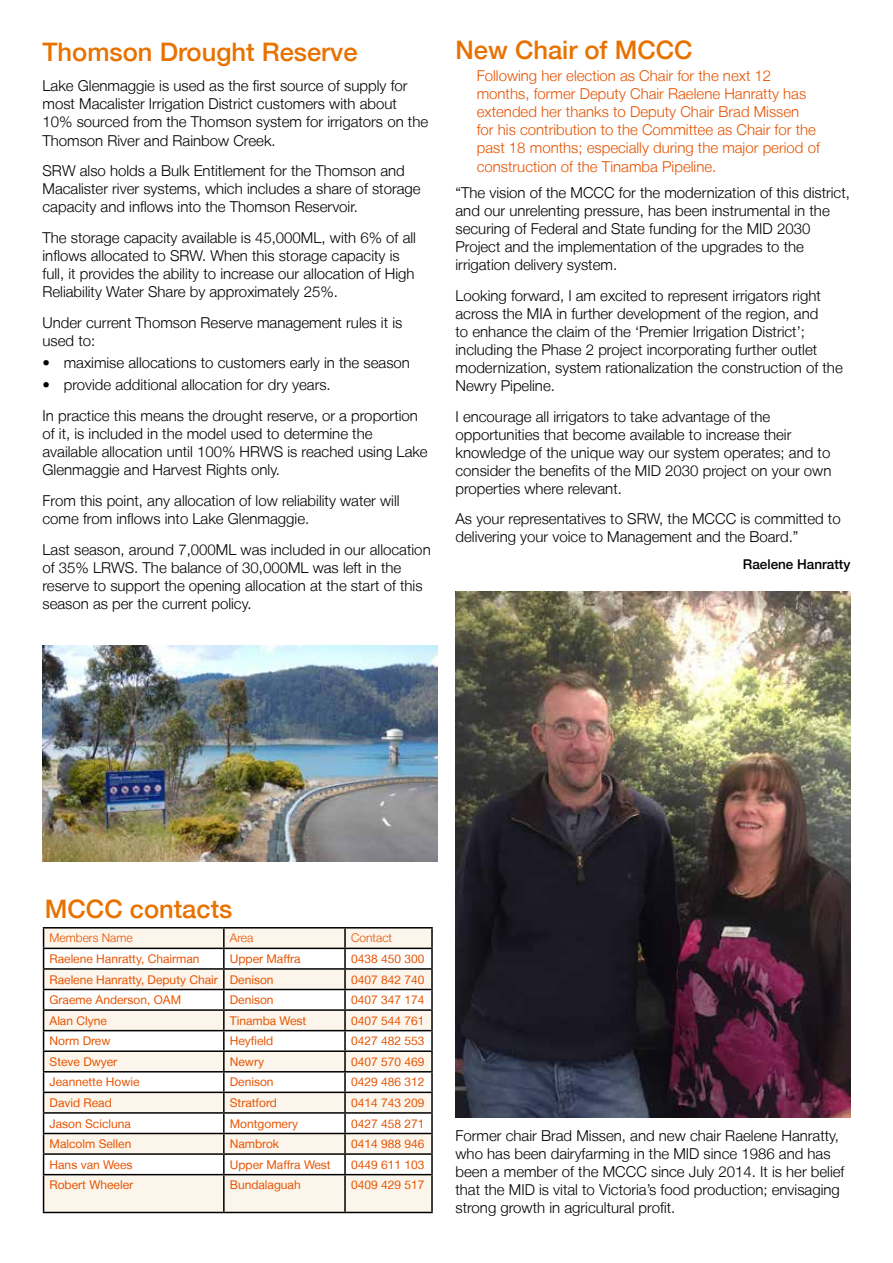
<style>
.page{position:relative;width:893px;height:1263px;background:#fff}
.page>*{position:absolute;margin:0;border:0;box-sizing:border-box;transform-origin:0 0}
.t1{font:500 25.5px "Helvetica Neue LT";color:#e87200}
.t2{font:300 15px/18px "Helvetica Neue LT";color:#000}
.t3{font:300 15px/18px "Helvetica Neue LT";color:#e65300}
.t4{font:500 13.5px "Helvetica Neue LT";color:#000}
.t5{font:12px "Helvetica Neue LT";color:#e65300}
.t6{font:300 12px "Helvetica Neue LT";color:#e65300}
</style>
<div class="page">
<svg style="left:44px;top:928px;width:387px;height:284px;fill:#fcf5eb"></svg>
<hr style="left:43px;top:927px;width:181px;height:1px;background:#000">
<hr style="left:224px;top:927px;width:121px;height:1px;background:#000">
<hr style="left:345px;top:927px;width:88px;height:1px;background:#000">
<hr style="left:43px;top:947px;width:181px;height:2px;background:#000">
<hr style="left:224px;top:947px;width:121px;height:2px;background:#000">
<hr style="left:345px;top:947px;width:88px;height:2px;background:#000">
<hr style="left:43px;top:968px;width:181px;height:2px;background:#000">
<hr style="left:224px;top:968px;width:121px;height:2px;background:#000">
<hr style="left:345px;top:968px;width:88px;height:2px;background:#000">
<hr style="left:43px;top:989px;width:181px;height:1px;background:#000">
<hr style="left:224px;top:989px;width:121px;height:1px;background:#000">
<hr style="left:345px;top:989px;width:88px;height:1px;background:#000">
<hr style="left:43px;top:1009px;width:181px;height:2px;background:#000">
<hr style="left:224px;top:1009px;width:121px;height:2px;background:#000">
<hr style="left:345px;top:1009px;width:88px;height:2px;background:#000">
<hr style="left:43px;top:1030px;width:181px;height:1px;background:#000">
<hr style="left:224px;top:1030px;width:121px;height:1px;background:#000">
<hr style="left:345px;top:1030px;width:88px;height:1px;background:#000">
<hr style="left:43px;top:1050px;width:181px;height:2px;background:#000">
<hr style="left:224px;top:1050px;width:121px;height:2px;background:#000">
<hr style="left:345px;top:1050px;width:88px;height:2px;background:#000">
<hr style="left:43px;top:1071px;width:181px;height:1px;background:#000">
<hr style="left:224px;top:1071px;width:121px;height:1px;background:#000">
<hr style="left:345px;top:1071px;width:88px;height:1px;background:#000">
<hr style="left:43px;top:1091px;width:181px;height:2px;background:#000">
<hr style="left:224px;top:1091px;width:121px;height:2px;background:#000">
<hr style="left:345px;top:1091px;width:88px;height:2px;background:#000">
<hr style="left:43px;top:1112px;width:181px;height:2px;background:#000">
<hr style="left:224px;top:1112px;width:121px;height:2px;background:#000">
<hr style="left:345px;top:1112px;width:88px;height:2px;background:#000">
<hr style="left:43px;top:1133px;width:181px;height:1px;background:#000">
<hr style="left:224px;top:1133px;width:121px;height:1px;background:#000">
<hr style="left:345px;top:1133px;width:88px;height:1px;background:#000">
<hr style="left:43px;top:1153px;width:181px;height:2px;background:#000">
<svg style="left:43px;top:928px;width:1px;height:246px"></svg>
<hr style="left:224px;top:1153px;width:121px;height:2px;background:#000">
<svg style="left:223px;top:928px;width:2px;height:246px"></svg>
<hr style="left:345px;top:1153px;width:88px;height:2px;background:#000">
<svg style="left:344px;top:928px;width:2px;height:246px"></svg>
<svg style="left:431px;top:928px;width:2px;height:246px"></svg>
<hr style="left:43px;top:1174px;width:181px;height:1px;background:#000">
<hr style="left:43px;top:1175px;width:1px;height:37px;background:#000">
<hr style="left:224px;top:1174px;width:121px;height:1px;background:#000">
<hr style="left:223px;top:1175px;width:2px;height:37px;background:#000">
<hr style="left:345px;top:1174px;width:88px;height:1px;background:#000">
<hr style="left:344px;top:1175px;width:2px;height:37px;background:#000">
<hr style="left:431px;top:1175px;width:2px;height:37px;background:#000">
<hr style="left:43px;top:1212px;width:181px;height:1px;background:#000">
<hr style="left:224px;top:1212px;width:121px;height:1px;background:#000">
<hr style="left:345px;top:1212px;width:88px;height:1px;background:#000">
<img style="left:455px;top:592px;width:395px;height:526px">
<img style="left:43px;top:646px;width:394px;height:215px">
<h1 class="t1" style="left:43px;top:36px;width:317px">Thomson Drought Reserve</h1>
<p class="t2" style="left:43px;top:77px;width:387px">Lake Glenmaggie is used as the first source of supply for most Macalister Irrigation District customers with about 10% sourced from the Thomson system for irrigators on the Thomson River and Rainbow Creek.</p>
<p class="t2" style="left:43px;top:162px;width:380px">SRW also holds a Bulk Entitlement for the Thomson and<br>Macalister river systems, which includes a share of storage capacity and inflows into the Thomson Reservoir.</p>
<p class="t2" style="left:43px;top:228px;width:375px">The storage capacity available is 45,000ML, with 6% of all inflows allocated to SRW. When this storage capacity is full, it provides the ability to increase our allocation of High Reliability Water Share by approximately 25%.</p>
<p class="t2" style="left:43px;top:313px;width:361px">Under current Thomson Reserve management rules it is used to:</p>
<p class="t2" style="left:43px;top:353px;width:369px">• maximise allocations to customers early in the season</p>
<p class="t2" style="left:43px;top:369px;width:377px;line-height:30.8px">• provide additional allocation for dry years.<br>In practice this means the drought reserve, or a proportion</p>
<p class="t2" style="left:43px;top:424px;width:387px">of it, is included in the model used to determine the available allocation until 100% HRWS is reached using Lake<br>Glenmaggie and Harvest Rights only.</p>
<p class="t2" style="left:43px;top:491px;width:359px">From this point, any allocation of low reliability water will come from inflows into Lake Glenmaggie.</p>
<p class="t2" style="left:43px;top:540px;width:390px">Last season, around 7,000ML was included in our allocation of 35% LRWS. The balance of 30,000ML was left in the reserve to support the opening allocation at the start of this season as per the current policy.</p>
<h1 class="t1" style="left:455px;top:35px;width:239px">New Chair of MCCC</h1>
<p class="t3" style="left:477px;top:67px;width:345px">Following her election as Chair for the next 12 months, former Deputy Chair Raelene Hanratty has extended her thanks to Deputy Chair Brad Missen for his contribution to the Committee as Chair for the past 18 months; especially during the major period of construction of the Tinamba Pipeline.</p>
<p class="t2" style="left:455px;top:183px;width:396px">“The vision of the MCCC for the modernization of this district, and our unrelenting pressure, has been instrumental in the securing of Federal and State funding for the MID 2030<br>Project and the implementation of the upgrades to the irrigation delivery system.</p>
<p class="t2" style="left:455px;top:286px;width:389px">Looking forward, I am excited to represent irrigators right across the MIA in further development of the region, and<br>to enhance the claim of the ‘Premier Irrigation District’; including the Phase 2 project incorporating further outlet modernization, system rationalization the construction of the Newry Pipeline.</p>
<p class="t2" style="left:455px;top:407px;width:377px">I encourage all irrigators to take advantage of the opportunities that become available to increase their knowledge of the unique way our system operates; and to consider the benefits of the MID 2030 project on your own properties where relevant.</p>
<p class="t2" style="left:455px;top:510px;width:387px">As your representatives to SRW, the MCCC is committed to delivering your voice to Management and the Board.”</p>
<p class="t4" style="left:743px;top:556px;width:109px">Raelene Hanratty</p>
<h1 class="t1" style="left:45px;top:894px;width:189px">MCCC contacts</h1>
<p class="t6" style="left:50px;top:931px;width:85px">Members Name</p>
<p class="t6" style="left:230px;top:931px;width:25px">Area</p>
<p class="t6" style="left:351px;top:931px;width:43px">Contact</p>
<p class="t5" style="left:50px;top:951px;width:152px">Raelene Hanratty, Chairman</p>
<p class="t5" style="left:230px;top:951px;width:72px">Upper Maffra</p>
<p class="t5" style="left:351px;top:951px;width:75px">0438 450 300</p>
<p class="t5" style="left:50px;top:972px;width:226px">Raelene Hanratty, Deputy Chair Denison</p>
<p class="t5" style="left:351px;top:972px;width:75px">0407 842 740</p>
<p class="t5" style="left:50px;top:993px;width:133px">Graeme Anderson, OAM</p>
<p class="t5" style="left:230px;top:993px;width:45px">Denison</p>
<p class="t5" style="left:351px;top:993px;width:75px">0407 347 174</p>
<p class="t5" style="left:50px;top:1013px;width:59px">Alan Clyne</p>
<p class="t5" style="left:230px;top:1013px;width:78px">Tinamba West</p>
<p class="t5" style="left:351px;top:1013px;width:75px">0407 544 761</p>
<p class="t5" style="left:50px;top:1034px;width:62px">Norm Drew</p>
<p class="t5" style="left:230px;top:1034px;width:45px">Heyfield</p>
<p class="t5" style="left:351px;top:1034px;width:75px">0427 482 553</p>
<p class="t5" style="left:50px;top:1054px;width:69px">Steve Dwyer</p>
<p class="t5" style="left:230px;top:1054px;width:36px">Newry</p>
<p class="t5" style="left:351px;top:1054px;width:75px">0407 570 469</p>
<p class="t5" style="left:50px;top:1075px;width:92px">Jeannette Howie</p>
<p class="t5" style="left:230px;top:1075px;width:45px">Denison</p>
<p class="t5" style="left:351px;top:1075px;width:75px">0429 486 312</p>
<p class="t5" style="left:50px;top:1095px;width:64px">David Read</p>
<p class="t5" style="left:230px;top:1095px;width:49px">Stratford</p>
<p class="t5" style="left:351px;top:1095px;width:75px">0414 743 209</p>
<p class="t5" style="left:50px;top:1116px;width:83px">Jason Scicluna</p>
<p class="t5" style="left:230px;top:1116px;width:70px">Montgomery</p>
<p class="t5" style="left:351px;top:1116px;width:75px">0427 458 271</p>
<p class="t5" style="left:50px;top:1137px;width:83px">Malcolm Sellen</p>
<p class="t5" style="left:230px;top:1137px;width:51px">Nambrok</p>
<p class="t5" style="left:351px;top:1137px;width:75px">0414 988 946</p>
<p class="t5" style="left:50px;top:1157px;width:84px">Hans van Wees</p>
<p class="t5" style="left:230px;top:1157px;width:102px">Upper Maffra West</p>
<p class="t5" style="left:351px;top:1157px;width:75px">0449 611 103</p>
<p class="t5" style="left:50px;top:1178px;width:85px">Robert Wheeler</p>
<p class="t5" style="left:230px;top:1178px;width:72px">Bundalaguah</p>
<p class="t5" style="left:351px;top:1178px;width:75px">0409 429 517</p>
<p class="t2" style="left:455px;top:1126px;width:390px">Former chair Brad Missen, and new chair Raelene Hanratty, who has been dairyfarming in the MID since 1986 and has been a member of the MCCC since July 2014. It is her belief that the MID is vital to Victoria’s food production; envisaging strong growth in agricultural profit.</p>
</div>
